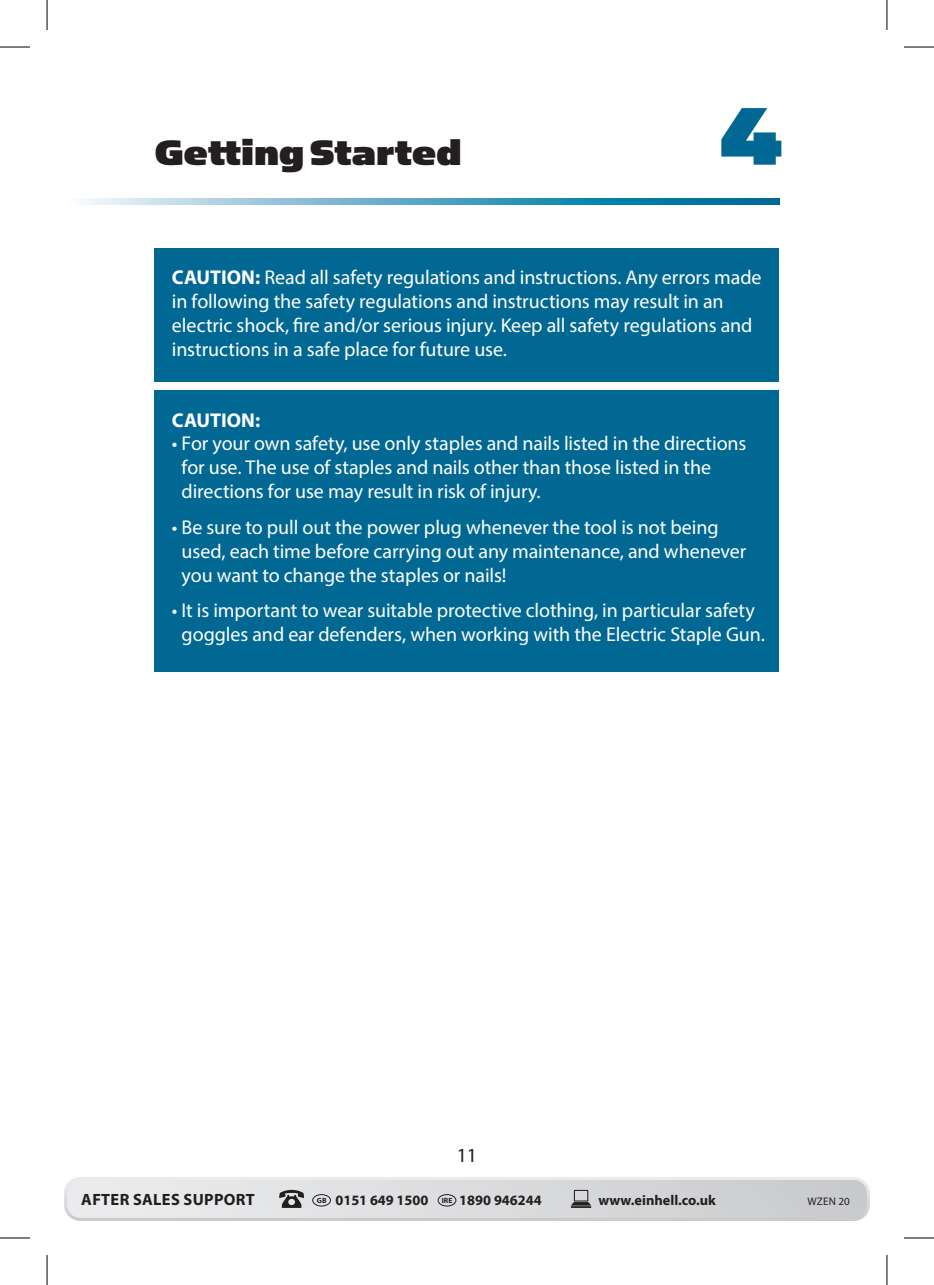
<style>
.page{position:relative;width:934px;height:1285px;background:#fff}
.page>*{position:absolute;margin:0;border:0;box-sizing:border-box;transform-origin:0 0}
.t1{font:92px "Simian Text Gorilla";color:#006893}
.t2{font:40px "Simian Text Gorilla";color:#231f20}
.t3{font:20px/24px "Myriad Pro";letter-spacing:-.005em;color:#fff}
.t4{font:700 20px "Myriad Pro";color:#fff}
.t5{font:20px "Myriad Pro";color:#231f20}
.t6{font:700 16.4px "Myriad Pro";letter-spacing:.02em;color:#231f20}
.t7{font:700 14.4px "Myriad Pro";color:#231f20}
.t8{font:11px "Myriad Pro";letter-spacing:.02em;color:#231f20}
.s1{font-weight:700}
</style>
<div class="page">
<svg style="left:84px;top:199px;width:694px;height:6px;background:#5ba7c4"></svg>
<div style="left:155px;top:390px;width:623px;height:282px;background:#006893"></div>
<div style="left:155px;top:248px;width:623px;height:133px;background:#006893"></div>
<svg style="left:64px;top:1177px;width:805px;height:44px;background:#d8d9db"></svg>
<hr style="left:0;top:47px;width:30px;height:1px;background:#000">
<hr style="left:903px;top:47px;width:30px;height:1px;background:#000">
<hr style="left:0;top:1237px;width:30px;height:1px;background:#000">
<hr style="left:903px;top:1237px;width:30px;height:1px;background:#000">
<hr style="left:47px;top:0;width:1px;height:30px;background:#000">
<hr style="left:47px;top:1255px;width:1px;height:30px;background:#000">
<hr style="left:886px;top:0;width:1px;height:30px;background:#000">
<hr style="left:886px;top:1255px;width:1px;height:30px;background:#000">
<h2 class="t2" style="left:155px;top:129px;width:308px">GettingStarted</h2>
<h1 class="t1" style="left:719px;top:83px;width:66px">4</h1>
<p class="t3" style="left:172px;top:265px;width:591px"><span class="s1">CAUTION:</span> Read all safety regulations and instructions. Any errors made in following the safety regulations and instructions may result in an electric shock, fire and/or serious injury. Keep all safety regulations and instructions in a safe place for future use.</p>
<p class="t4" style="left:172px;top:407px;width:90px">CAUTION:</p>
<p class="t3" style="left:181px;top:431px;width:566px;text-indent:-10px">• For your own safety, use only staples and nails listed in the directions for use. The use of staples and nails other than those listed in the directions for use may result in risk of injury.</p>
<p class="t3" style="left:181px;top:515px;width:566px;text-indent:-10px">• Be sure to pull out the power plug whenever the tool is not being used, each time before carrying out any maintenance, and whenever you want to change the staples or nails!</p>
<p class="t3" style="left:172px;top:598px;width:594px;text-align:center">• It is important to wear suitable protective clothing, in particular safety goggles and ear defenders, when working with the Electric Staple Gun.</p>
<p class="t5" style="left:456px;top:1142px;width:22px">11</p>
<p class="t6" style="left:81px;top:1188px;width:175px">AFTER SALES SUPPORT</p>
<p class="t7" style="left:317px;top:1190px;width:226px"><sup>GB</sup> 0151 649 1500 <sup>IRE</sup> 1890 946244</p>
<p class="t7" style="left:598px;top:1190px;width:119px">www.einhell.co.uk</p>
<p class="t8" style="left:807px;top:1194px;width:44px">WZEN 20</p>
</div>
